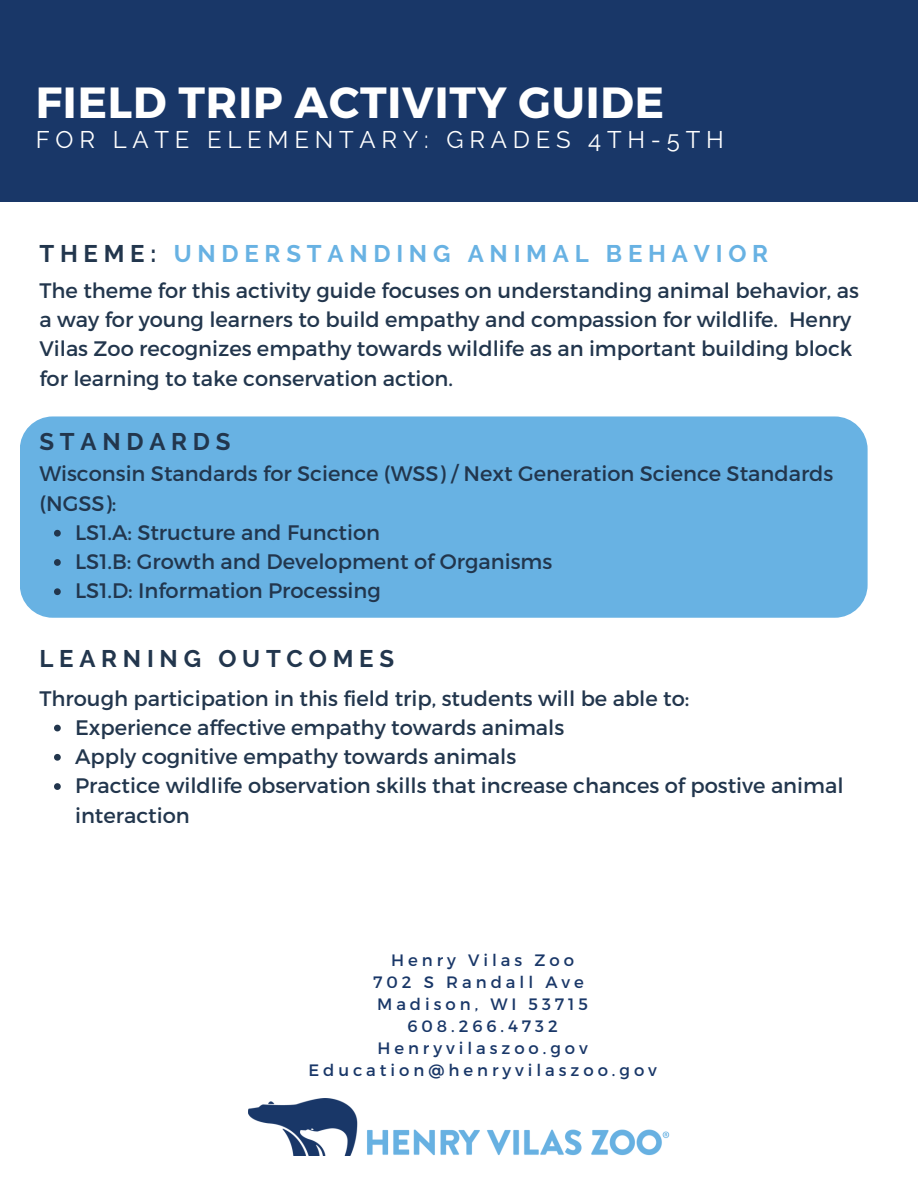
<style>
.page{position:relative;width:918px;height:1188px;background:#fff}
.page>*{position:absolute;margin:0;border:0;box-sizing:border-box;transform-origin:0 0}
.t1{font:700 43.65px "Montserrat";letter-spacing:.02em;color:#fff}
.t2{font:700 24px "Raleway";letter-spacing:.24em;color:#68b2e3}
.t3{font:24px "Raleway";letter-spacing:.24em;color:#fff}
.t4{font:700 24px "Raleway";letter-spacing:.24em;color:#22364d}
.t5{font:21px/29.2px "Montserrat";color:#22364d}
.t6{font:16.5px "Montserrat";letter-spacing:.24em;color:#193768}
.s1{color:#22364d}
</style>
<div class="page">
<div style="left:0;top:0;width:918px;height:202px;background:#193768"></div>
<img style="left:249px;top:1099px;width:420px;height:57px">
<div style="left:20px;top:416px;width:847px;height:202px;background:#68b2e3;border-radius:33px"></div>
<svg style="left:54px;top:725px;width:7px;height:6px"></svg>
<svg style="left:54px;top:754px;width:7px;height:7px"></svg>
<svg style="left:54px;top:783px;width:7px;height:7px"></svg>
<svg style="left:54px;top:530px;width:7px;height:7px"></svg>
<svg style="left:54px;top:559px;width:7px;height:7px"></svg>
<svg style="left:54px;top:588px;width:7px;height:7px"></svg>
<h4 class="t1" style="left:36px;top:74px;width:630px">FIELD TRIP ACTIVITY GUIDE</h4>
<p class="t3" style="left:36px;top:126px;width:690px">FOR LATE ELEMENTARY: GRADES 4TH-5TH</p>
<p class="t2" style="left:39px;top:239px;width:730px"><span class="s1">THEME:</span> UNDERSTANDING ANIMAL BEHAVIOR</p>
<p class="t5" style="left:39px;top:275px;width:821px">The theme for this activity guide focuses on understanding animal behavior, as a way for young learners to build empathy and compassion for wildlife. Henry Vilas Zoo recognizes empathy towards wildlife as an important building block for learning to take conservation action.</p>
<p class="t4" style="left:39px;top:427px;width:193px">STANDARDS</p>
<p class="t5" style="left:39px;top:458px;width:796px">Wisconsin Standards for Science (WSS) / Next Generation Science Standards (NGSS):</p>
<p class="t5" style="left:75px;top:517px;width:307px">LS1.A: Structure and Function</p>
<p class="t5" style="left:75px;top:546px;width:479px">LS1.B: Growth and Development of Organisms</p>
<p class="t5" style="left:75px;top:575px;width:307px">LS1.D: Information Processing</p>
<h1 class="t4" style="left:39px;top:644px;width:356px">LEARNING OUTCOMES</h1>
<h3 class="t5" style="left:39px;top:682px;width:651px">Through participation in this field trip, students will be able to:</h3>
<h2 class="t5" style="left:75px;top:712px;width:491px">Experience affective empathy towards animals</h2>
<h4 class="t5" style="left:75px;top:741px;width:443px">Apply cognitive empathy towards animals</h4>
<h2 class="t5" style="left:75px;top:770px;width:770px">Practice wildlife observation skills that increase chances of postive animal interaction</h2>
<p class="t6" style="left:391px;top:950px;width:184px">Henry Vilas Zoo</p>
<p class="t6" style="left:373px;top:972px;width:212px">702 S Randall Ave</p>
<h2 class="t6" style="left:377px;top:994px;width:213px">Madison, WI 53715</h2>
<h4 class="t6" style="left:407px;top:1016px;width:152px">608.266.4732</h4>
<p class="t6" style="left:377px;top:1038px;width:212px">Henryvilaszoo.gov</p>
<p class="t6" style="left:308px;top:1060px;width:350px">Education@henryvilaszoo.gov</p>
</div>
